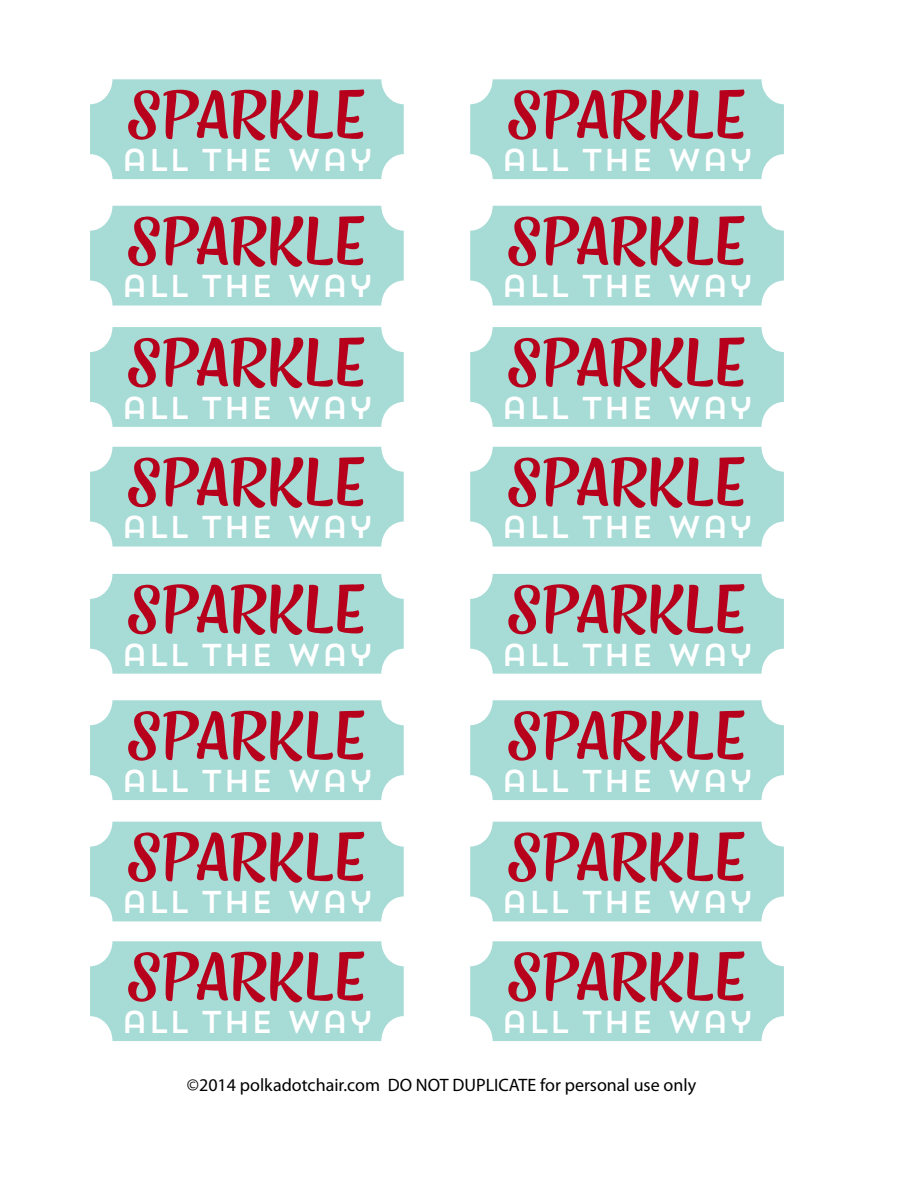
<style>
.page{position:relative;width:918px;height:1188px;background:#fff}
.page>*{position:absolute;margin:0;border:0;box-sizing:border-box;transform-origin:0 0}
.t1{font:100.8px "Peachesand Cream Caps";color:#b6001c}
.t2{font:31.5px "Trend Sans One";color:#fff}
.t3{font:18px "Myriad Pro";color:#000}
</style>
<div class="page">
<div style="left:90px;top:79px;width:314px;height:100px;background:#a6dbd6"></div>
<div style="left:90px;top:206px;width:314px;height:100px;background:#a6dbd6"></div>
<div style="left:90px;top:327px;width:314px;height:100px;background:#a6dbd6"></div>
<div style="left:90px;top:447px;width:314px;height:100px;background:#a6dbd6"></div>
<div style="left:90px;top:574px;width:314px;height:100px;background:#a6dbd6"></div>
<div style="left:90px;top:700px;width:314px;height:100px;background:#a6dbd6"></div>
<div style="left:90px;top:822px;width:314px;height:99px;background:#a6dbd6"></div>
<div style="left:90px;top:941px;width:314px;height:100px;background:#a6dbd6"></div>
<div style="left:470px;top:79px;width:314px;height:100px;background:#a6dbd6"></div>
<div style="left:470px;top:206px;width:314px;height:100px;background:#a6dbd6"></div>
<div style="left:470px;top:327px;width:314px;height:100px;background:#a6dbd6"></div>
<div style="left:470px;top:447px;width:314px;height:100px;background:#a6dbd6"></div>
<div style="left:470px;top:574px;width:314px;height:100px;background:#a6dbd6"></div>
<div style="left:470px;top:700px;width:314px;height:100px;background:#a6dbd6"></div>
<div style="left:470px;top:822px;width:314px;height:99px;background:#a6dbd6"></div>
<div style="left:470px;top:941px;width:314px;height:100px;background:#a6dbd6"></div>
<h1 class="t1" style="left:126px;top:68px;width:241px">sparkle</h1>
<p class="t2" style="left:121px;top:140px;width:254px">ALL THE WAY</p>
<h1 class="t1" style="left:126px;top:194px;width:241px">sparkle</h1>
<p class="t2" style="left:121px;top:266px;width:254px">ALL THE WAY</p>
<h1 class="t1" style="left:126px;top:315px;width:241px">sparkle</h1>
<p class="t2" style="left:121px;top:387px;width:254px">ALL THE WAY</p>
<h1 class="t1" style="left:126px;top:435px;width:241px">sparkle</h1>
<p class="t2" style="left:121px;top:507px;width:254px">ALL THE WAY</p>
<h1 class="t1" style="left:126px;top:562px;width:241px">sparkle</h1>
<p class="t2" style="left:121px;top:634px;width:254px">ALL THE WAY</p>
<h1 class="t1" style="left:126px;top:689px;width:241px">sparkle</h1>
<p class="t2" style="left:121px;top:761px;width:254px">ALL THE WAY</p>
<h1 class="t1" style="left:126px;top:810px;width:241px">sparkle</h1>
<p class="t2" style="left:121px;top:882px;width:254px">ALL THE WAY</p>
<h1 class="t1" style="left:126px;top:930px;width:241px">sparkle</h1>
<p class="t2" style="left:121px;top:1002px;width:254px">ALL THE WAY</p>
<h1 class="t1" style="left:507px;top:68px;width:241px">sparkle</h1>
<p class="t2" style="left:501px;top:140px;width:254px">ALL THE WAY</p>
<h1 class="t1" style="left:507px;top:194px;width:241px">sparkle</h1>
<p class="t2" style="left:501px;top:266px;width:254px">ALL THE WAY</p>
<h1 class="t1" style="left:507px;top:315px;width:241px">sparkle</h1>
<p class="t2" style="left:501px;top:387px;width:254px">ALL THE WAY</p>
<h1 class="t1" style="left:507px;top:435px;width:241px">sparkle</h1>
<p class="t2" style="left:501px;top:507px;width:254px">ALL THE WAY</p>
<h1 class="t1" style="left:507px;top:562px;width:241px">sparkle</h1>
<p class="t2" style="left:501px;top:634px;width:254px">ALL THE WAY</p>
<h1 class="t1" style="left:507px;top:689px;width:241px">sparkle</h1>
<p class="t2" style="left:501px;top:761px;width:254px">ALL THE WAY</p>
<h1 class="t1" style="left:507px;top:810px;width:241px">sparkle</h1>
<p class="t2" style="left:501px;top:882px;width:254px">ALL THE WAY</p>
<h1 class="t1" style="left:507px;top:930px;width:241px">sparkle</h1>
<p class="t2" style="left:501px;top:1002px;width:254px">ALL THE WAY</p>
<p class="t3" style="left:187px;top:1074px;width:511px">©2014 polkadotchair.com DO NOT DUPLICATE for personal use only</p>
</div>
